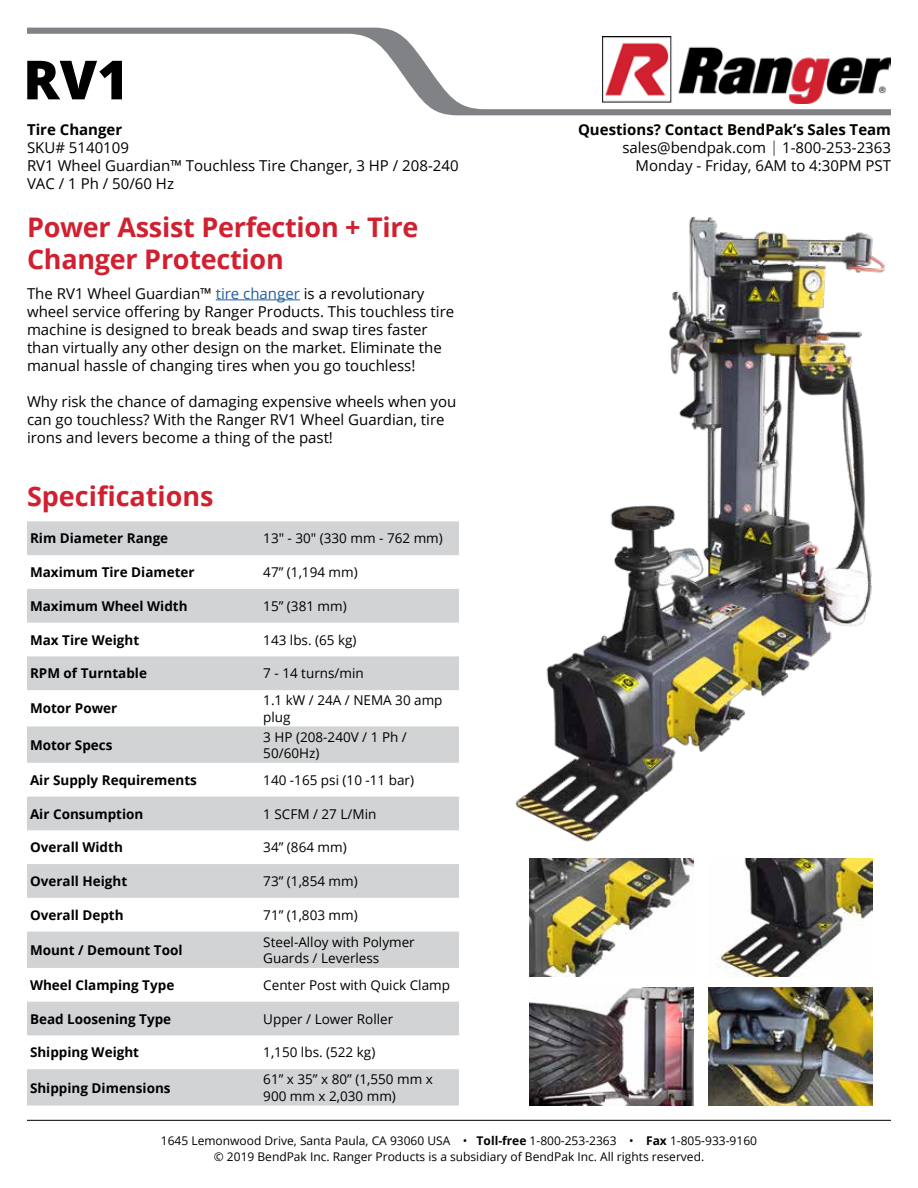
<style>
.page{position:relative;width:918px;height:1188px;background:#fff}
.page>*{position:absolute;margin:0;border:0;box-sizing:border-box;transform-origin:0 0}
.t1{font:800 54px "Open Sans";color:#000}
.t2{font:700 27px/32.4px "Open Sans";letter-spacing:-.01em;color:#d12030}
.t3{font:15px/18px "Open Sans";color:#000}
.t4{font:700 15px "Open Sans";color:#000}
.t5{font:13.5px/16.2px "Open Sans";color:#000}
.t6{font:700 13.5px "Open Sans";color:#000}
.t7{font:12px/15.6px "Open Sans";color:#000;text-align:center}
.s1{font-weight:700}
.s2{font-weight:300}
.s3{color:#215e9e}
</style>
<div class="page">
<svg style="left:27px;top:27px;width:864px;height:89px"></svg>
<hr style="left:216px;top:300px;width:84px;height:1px;background:#215e9e">
<svg style="left:27px;top:521px;width:432px;height:585px;fill:#d1d3d4"></svg>
<img style="left:515px;top:216px;width:371px;height:626px">
<img style="left:603px;top:37px;width:288px;height:67px">
<hr style="left:27px;top:1120px;width:864px;height:1px;background:#000">
<img style="left:530px;top:859px;width:164px;height:118px">
<img style="left:717px;top:859px;width:156px;height:118px">
<img style="left:530px;top:988px;width:164px;height:118px">
<img style="left:709px;top:988px;width:164px;height:118px">
<h1 class="t1" style="left:23px;top:39px;width:107px">RV1</h1>
<p class="t4" style="left:27px;top:119px;width:97px">Tire Changer</p>
<p class="t3" style="left:27px;top:139px;width:433px">SKU# 5140109<br>RV1 Wheel Guardian™ Touchless Tire Changer, 3 HP / 208-240<br>VAC / 1 Ph / 50/60 Hz</p>
<h2 class="t2" style="left:27px;top:210px;width:393px">Power Assist Perfection + Tire<br>Changer Protection</h2>
<p class="t3" style="left:578px;top:121px;width:315px;text-align:right"><span class="s1">Questions? Contact BendPak’s Sales Team </span>sales@bendpak.com <span class="s2">|</span> 1-800-253-2363<br>Monday - Friday, 6AM to 4:30PM PST</p>
<p class="t3" style="left:27px;top:284px;width:429px">The RV1 Wheel Guardian™ <span class="s3">tire changer</span> is a revolutionary wheel service offering by Ranger Products. This touchless tire machine is designed to break beads and swap tires faster than virtually any other design on the market. Eliminate the manual hassle of changing tires when you go touchless!</p>
<p class="t3" style="left:27px;top:392px;width:431px">Why risk the chance of damaging expensive wheels when you can go touchless? With the Ranger RV1 Wheel Guardian, tire irons and levers become a thing of the past!</p>
<h2 class="t2" style="left:27px;top:479px;width:188px">Specifications</h2>
<p class="t6" style="left:30px;top:529px;width:140px">Rim Diameter Range</p>
<p class="t5" style="left:263px;top:530px;width:181px">13" - 30" (330 mm - 762 mm)</p>
<p class="t6" style="left:30px;top:563px;width:166px">Maximum Tire Diameter</p>
<p class="t5" style="left:263px;top:564px;width:96px">47” (1,194 mm)</p>
<p class="t6" style="left:30px;top:597px;width:159px">Maximum Wheel Width</p>
<p class="t5" style="left:263px;top:598px;width:85px">15” (381 mm)</p>
<p class="t6" style="left:30px;top:630px;width:111px">Max Tire Weight</p>
<p class="t5" style="left:263px;top:631px;width:95px">143 lbs. (65 kg)</p>
<p class="t6" style="left:30px;top:664px;width:119px">RPM of Turntable</p>
<p class="t5" style="left:263px;top:665px;width:102px">7 - 14 turns/min</p>
<p class="t6" style="left:30px;top:699px;width:89px">Motor Power</p>
<p class="t5" style="left:263px;top:692px;width:181px">1.1 kW / 24A / NEMA 30 amp plug</p>
<p class="t6" style="left:30px;top:735px;width:84px">Motor Specs</p>
<p class="t5" style="left:263px;top:728px;width:145px">3 HP (208-240V / 1 Ph /<br>50/60Hz)</p>
<p class="t6" style="left:30px;top:770px;width:168px">Air Supply Requirements</p>
<p class="t5" style="left:263px;top:772px;width:152px">140 -165 psi (10 -11 bar)</p>
<p class="t6" style="left:30px;top:804px;width:115px">Air Consumption</p>
<p class="t5" style="left:263px;top:805px;width:115px">1 SCFM / 27 L/Min</p>
<p class="t6" style="left:30px;top:838px;width:94px">Overall Width</p>
<p class="t5" style="left:263px;top:839px;width:85px">34” (864 mm)</p>
<p class="t6" style="left:30px;top:872px;width:99px">Overall Height</p>
<p class="t5" style="left:263px;top:873px;width:96px">73” (1,854 mm)</p>
<p class="t6" style="left:30px;top:905px;width:95px">Overall Depth</p>
<p class="t5" style="left:263px;top:907px;width:96px">71” (1,803 mm)</p>
<p class="t6" style="left:30px;top:940px;width:154px">Mount / Demount Tool</p>
<p class="t5" style="left:263px;top:933px;width:153px">Steel-Alloy with Polymer<br>Guards / Leverless</p>
<p class="t6" style="left:30px;top:976px;width:146px">Wheel Clamping Type</p>
<p class="t5" style="left:263px;top:977px;width:188px">Center Post with Quick Clamp</p>
<p class="t6" style="left:30px;top:1009px;width:143px">Bead Loosening Type</p>
<p class="t5" style="left:263px;top:1010px;width:132px">Upper / Lower Roller</p>
<p class="t6" style="left:30px;top:1043px;width:111px">Shipping Weight</p>
<p class="t5" style="left:263px;top:1044px;width:114px">1,150 lbs. (522 kg)</p>
<p class="t6" style="left:30px;top:1078px;width:142px">Shipping Dimensions</p>
<p class="t5" style="left:263px;top:1071px;width:171px">61” x 35” x 80” (1,550 mm x<br>900 mm x 2,030 mm)</p>
<p class="t7" style="left:161px;top:1133px;width:598px">1645 Lemonwood Drive, Santa Paula, CA 93060 USA • <span class="s1">Toll-free</span> 1-800-253-2363 • <span class="s1">Fax</span> 1-805-933-9160 © 2019 BendPak Inc. Ranger Products is a subsidiary of BendPak Inc. All rights reserved.</p>
</div>
